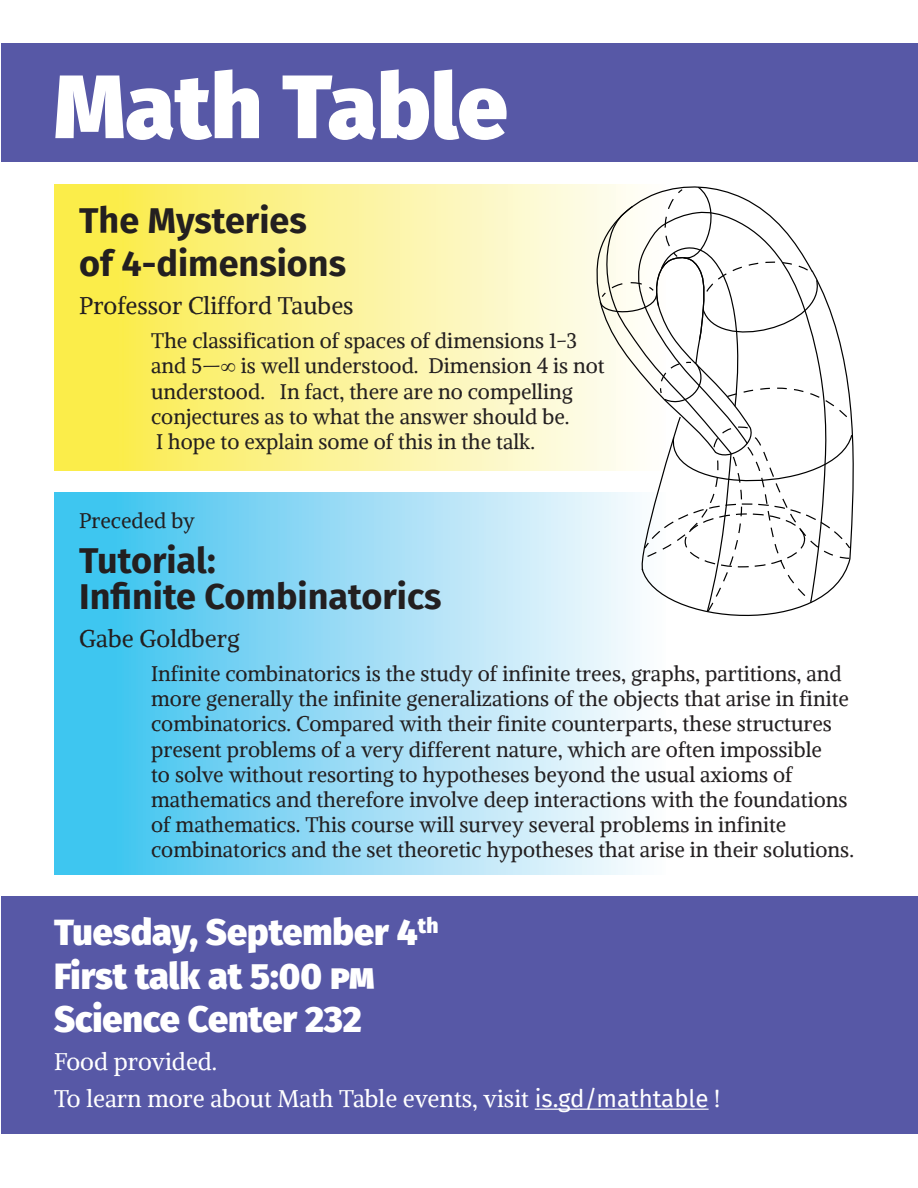
<style>
.page{position:relative;width:918px;height:1188px;background:#fff}
.page>*{position:absolute;margin:0;border:0;box-sizing:border-box;transform-origin:0 0}
.t1{font:900 90px "Fira Sans";color:#fff}
.t2{font:700 36px/36px "Fira Sans";color:#231f20}
.t3{font:900 36px/43.2px "Fira Sans";color:#fff}
.t4{font:24px "Alike Angular";color:#fff}
.t5{font:24px "Alike Angular";color:#231f20}
.t6{font:21px/25.2px "Alike Angular";color:#231f20}
.s1{font-family:"Fira Sans"}
</style>
<div class="page">
<div style="left:54px;top:493px;width:612px;height:381px;background:linear-gradient(to right,#34c0ef,#fffbfd)"></div>
<svg style="left:54px;top:184px;width:545px;height:287px;background:#fbf394"></svg>
<div style="left:2px;top:897px;width:916px;height:237px;background:#5758a6"></div>
<hr style="left:535px;top:1109px;width:174px;height:1px;background:#fff">
<svg style="left:641px;top:436px;width:213px;height:195px"></svg>
<svg style="left:594px;top:184px;width:44px;height:270px"></svg>
<svg style="left:599px;top:186px;width:254px;height:427px"></svg>
<div style="left:1px;top:43px;width:916px;height:119px;background:#5758a6"></div>
<p class="t1" style="left:54px;top:26px;width:455px">Math Table</p>
<p class="t2" style="left:79px;top:196px;width:268px;line-height:43.2px">The Mysteries of 4-dimensions</p>
<p class="t5" style="left:79px;top:291px;width:276px">Professor Clifford Taubes</p>
<p class="t6" style="left:151px;top:328px;width:455px">The classification of spaces of dimensions 1-3 and 5—∞ is well understood. Dimension 4 is not understood. In fact, there are no compelling conjectures as to what the answer should be.<br>I hope to explain some of this in the talk.</p>
<p class="t6" style="left:79px;top:508px;width:117px">Preceded by</p>
<p class="t2" style="left:79px;top:540px;width:364px">Tutorial:<br>Infinite Combinatorics</p>
<p class="t5" style="left:79px;top:623px;width:162px">Gabe Goldberg</p>
<p class="t6" style="left:151px;top:661px;width:704px">Infinite combinatorics is the study of infinite trees, graphs, partitions, and more generally the infinite generalizations of the objects that arise in finite combinatorics. Compared with their finite counterparts, these structures present problems of a very different nature, which are often impossible<br>to solve without resorting to hypotheses beyond the usual axioms of mathematics and therefore involve deep interactions with the foundations of mathematics. This course will survey several problems in infinite combinatorics and the set theoretic hypotheses that arise in their solutions.</p>
<p class="t3" style="left:54px;top:908px;width:386px">Tuesday, September 4<sup>th<br></sup>First talk at 5:00 pm<br>Science Center 232</p>
<p class="t4" style="left:54px;top:1046px;width:165px">Food provided.</p>
<p class="t4" style="left:54px;top:1084px;width:668px">To learn more about Math Table events, visit <span class="s1">is.gd/mathtable</span> !</p>
</div>
